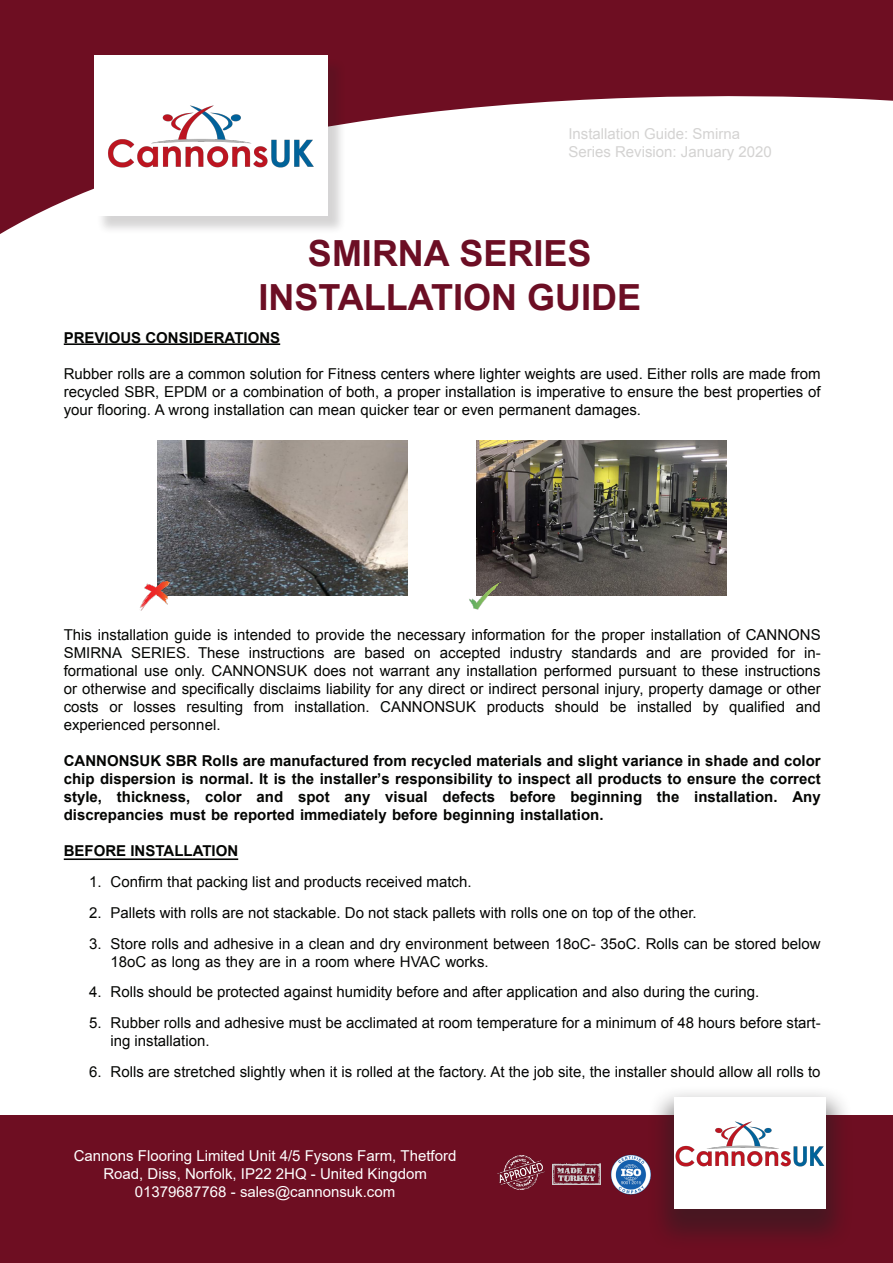
<style>
.page{position:relative;width:893px;height:1263px;background:#fff}
.page>*{position:absolute;margin:0;border:0;box-sizing:border-box;transform-origin:0 0}
.t1{font:700 36px/43.2px "Arial";color:#6c0e24;text-align:center}
.t2{font:15px/18px "Arial";color:#040503;text-align:justify}
.t3{font:700 15px/18px "Arial";color:#040503;text-align:justify}
.t4{font:15px/18px "Arial";color:#fff;text-align:center}
.t5{font:15px/18px "Arial";color:#d4d3d2}
</style>
<div class="page">
<svg style="left:0;top:0;width:893px;height:234px"></svg>
<div style="left:0;top:1115px;width:893px;height:148px;background:#6e0e22"></div>
<div style="left:647px;top:1084px;width:207px;height:167px;background:#231f20;opacity:.5"></div>
<img style="left:610px;top:1154px;width:41px;height:41px">
<img style="left:553px;top:1164px;width:47px;height:20px">
<img style="left:497px;top:1155px;width:47px;height:34px">
<hr style="left:64px;top:343px;width:216px;height:2px;background:#040503">
<img style="left:157px;top:440px;width:250px;height:156px">
<img style="left:476px;top:440px;width:250px;height:156px">
<img style="left:140px;top:567px;width:44px;height:44px">
<img style="left:469px;top:567px;width:44px;height:43px">
<img style="left:75px;top:1px;width:272px;height:233px">
<img style="left:651px;top:1084px;width:198px;height:159px">
<hr style="left:64px;top:858px;width:174px;height:2px;background:#040503">
<p class="t5" style="left:568px;top:124px;width:205px">Installation Guide: Smirna<br>Series Revision: January 2020</p>
<p class="t1" style="left:258px;top:233px;width:384px">SMIRNA SERIES<br>INSTALLATION GUIDE</p>
<p class="t3" style="left:64px;top:329px;width:218px">PREVIOUS CONSIDERATIONS</p>
<p class="t2" style="left:64px;top:364px;width:758px">Rubber rolls are a common solution for Fitness centers where lighter weights are used. Either rolls are made from recycled SBR, EPDM or a combination of both, a proper installation is imperative to ensure the best properties of your flooring. A wrong installation can mean quicker tear or even permanent damages.</p>
<p class="t2" style="left:64px;top:626px;width:758px">This installation guide is intended to provide the necessary information for the proper installation of CANNONS SMIRNA SERIES. These instructions are based on accepted industry standards and are provided for in&shy;formational use only. CANNONSUK does not warrant any installation performed pursuant to these instructions or otherwise and specifically disclaims liability for any direct or indirect personal injury, property damage or other costs or losses resulting from installation. CANNONSUK products should be installed by qualified and experienced personnel.</p>
<p class="t3" style="left:64px;top:752px;width:758px">CANNONSUK SBR Rolls are manufactured from recycled materials and slight variance in shade and color chip dispersion is normal. It is the installer’s responsibility to inspect all products to ensure the correct style, thickness, color and spot any visual defects before beginning the installation. Any discrepancies must be reported immediately before beginning installation.</p>
<p class="t3" style="left:64px;top:842px;width:176px">BEFORE INSTALLATION</p>
<p class="t2" style="left:89px;top:873px;width:384px">1. Confirm that packing list and products received match.</p>
<p class="t2" style="left:89px;top:904px;width:609px">2. Pallets with rolls are not stackable. Do not stack pallets with rolls one on top of the other.</p>
<p class="t2" style="left:111px;top:934px;width:712px;text-indent:-21px">3. Store rolls and adhesive in a clean and dry environment between 18oC- 35oC. Rolls can be stored below<br>18oC as long as they are in a room where HVAC works.</p>
<p class="t2" style="left:89px;top:983px;width:671px">4. Rolls should be protected against humidity before and after application and also during the curing.</p>
<p class="t2" style="left:111px;top:1014px;width:712px;text-indent:-21px">5. Rubber rolls and adhesive must be acclimated at room temperature for a minimum of 48 hours before start&shy;ing installation.</p>
<p class="t2" style="left:89px;top:1063px;width:733px">6. Rolls are stretched slightly when it is rolled at the factory. At the job site, the installer should allow all rolls to</p>
<p class="t4" style="left:74px;top:1146px;width:384px">Cannons Flooring Limited Unit 4/5 Fysons Farm, Thetford<br>Road, Diss, Norfolk, IP22 2HQ - United Kingdom<br>01379687768 - sales@cannonsuk.com</p>
</div>
